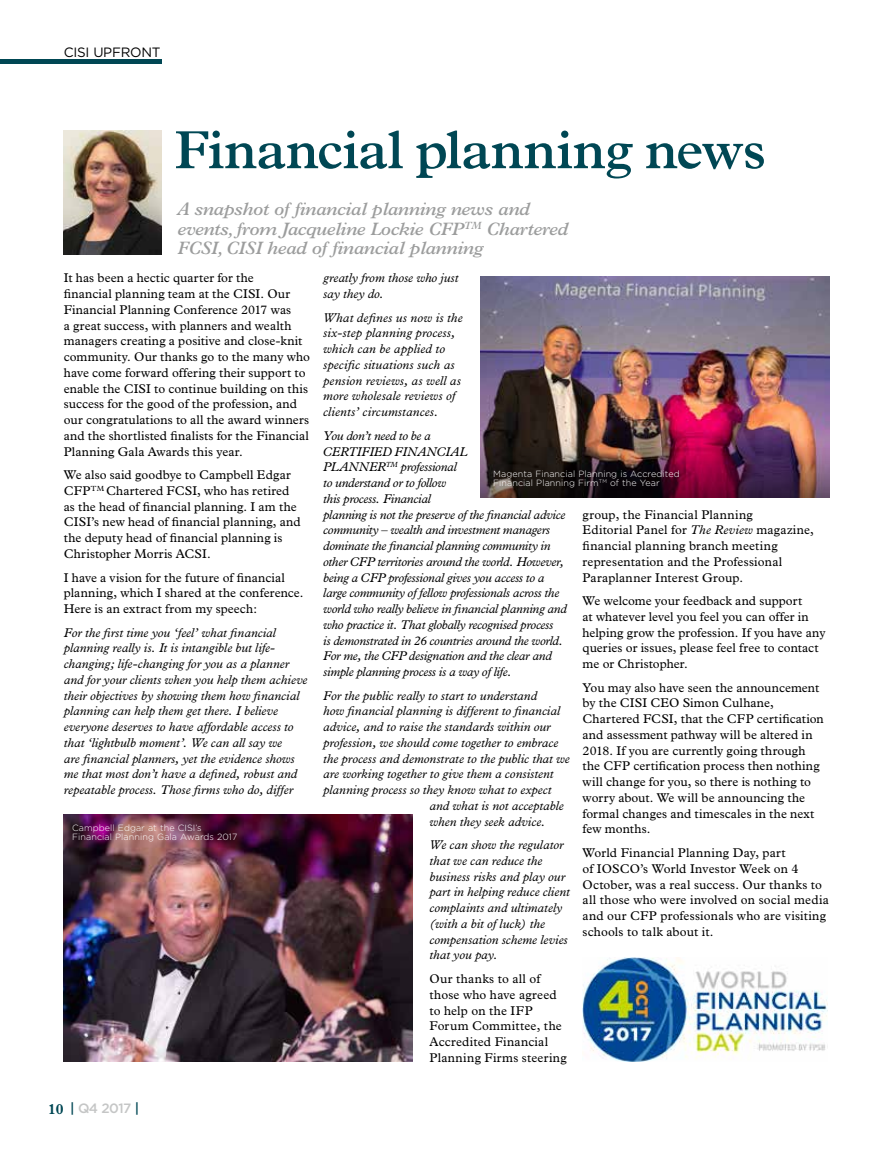
<style>
.page{position:relative;width:893px;height:1149px;background:#fff}
.page>*{position:absolute;margin:0;border:0;box-sizing:border-box;transform-origin:0 0}
.t1{font:600 54px "Plantin";letter-spacing:-.02em;color:#004754}
.t2{font:italic 600 18px/19.5px "Plantin";letter-spacing:-.02em;color:#9c9d9d}
.t3{font:13.5px "Gotham";letter-spacing:-.02em;color:#000}
.t4{font:500 13.5px "Gotham";letter-spacing:-.04em;color:#c5c6c6}
.t5{font:italic 12.75px/15.8px "Plantin";color:#000}
.t6{font:12.75px/15.8px "Plantin";letter-spacing:.01em;color:#000}
.t7{font:300 9px/9px "Gotham";letter-spacing:.01em;color:#fff}
.s1{font-style:italic}
.s2{font-family:"Plantin";font-weight:700;font-size:15px;color:#004754}
.s3{color:#004754}
</style>
<div class="page">
<hr style="left:0;top:60px;width:161px;height:4px;background:#004754">
<img style="left:480px;top:276px;width:349px;height:221px">
<img style="left:64px;top:130px;width:98px;height:124px">
<img style="left:583px;top:957px;width:244px;height:104px">
<img style="left:64px;top:814px;width:348px;height:247px">
<svg style="left:583px;top:475px;width:247px;height:23px;background:#41142c"></svg>
<p class="t3" style="left:64px;top:44px;width:98px">CISI UPFRONT</p>
<h1 class="t1" style="left:174px;top:118px;width:593px">Financial planning news</h1>
<h2 class="t2" style="left:178px;top:199px;width:392px">A snapshot of financial planning news and events, from Jacqueline Lockie CFP<sup>TM</sup> Chartered<br>FCSI, CISI head of financial planning</h2>
<p class="t6" style="left:64px;top:270px;width:248px">It has been a hectic quarter for the<br>financial planning team at the CISI. Our Financial Planning Conference 2017 was<br>a great success, with planners and wealth managers creating a positive and close-knit community. Our thanks go to the many who have come forward offering their support to enable the CISI to continue building on this success for the good of the profession, and our congratulations to all the award winners and the shortlisted finalists for the Financial Planning Gala Awards this year.</p>
<p class="t6" style="left:64px;top:466px;width:238px">We also said goodbye to Campbell Edgar CFP<sup>TM</sup> Chartered FCSI, who has retired as the head of financial planning. I am the CISI’s new head of financial planning, and the deputy head of financial planning is Christopher Morris ACSI.</p>
<p class="t6" style="left:64px;top:569px;width:241px">I have a vision for the future of financial planning, which I shared at the conference.<br>Here is an extract from my speech:</p>
<p class="t5" style="left:64px;top:624px;width:245px">For the first time you ‘feel’ what financial planning really is. It is intangible but life&shy;changing; life-changing for you as a planner and for your clients when you help them achieve their objectives by showing them how financial planning can help them get there. I believe everyone deserves to have affordable access to that ‘lightbulb moment’. We can all say we<br>are financial planners, yet the evidence shows me that most don’t have a defined, robust and repeatable process. Those firms who do, differ</p>
<p class="t7" style="left:72px;top:822px;width:167px">Campbell Edgar at the CISI’s<br>Financial Planning Gala Awards 2017</p>
<p class="t5" style="left:323px;top:270px;width:137px">greatly from those who just say they do.</p>
<p class="t5" style="left:323px;top:309px;width:141px">What defines us now is the six-step planning process, which can be applied to specific situations such as pension reviews, as well as more wholesale reviews of clients’ circumstances.</p>
<p class="t5" style="left:323px;top:427px;width:245px">You don’t need to be a<br>CERTIFIED FINANCIAL<br>PLANNER<sup>TM</sup> professional<br>to understand or to follow<br>this process. Financial<br>planning is not the preserve of the financial advice community – wealth and investment managers dominate the financial planning community in other CFP territories around the world. However, being a CFP professional gives you access to a large community of fellow professionals across the world who really believe in financial planning and who practice it. That globally recognised process<br>is demonstrated in 26 countries around the world.<br>For me, the CFP designation and the clear and simple planning process is a way of life.</p>
<p class="t5" style="left:323px;top:687px;width:215px">For the public really to start to understand</p>
<p class="t5" style="left:323px;top:702px;width:239px">how financial planning is different to financial</p>
<p class="t5" style="left:323px;top:718px;width:229px">advice, and to raise the standards within our</p>
<p class="t5" style="left:323px;top:734px;width:237px">profession, we should come together to embrace</p>
<p class="t5" style="left:323px;top:750px;width:248px">the process and demonstrate to the public that we</p>
<p class="t5" style="left:323px;top:765px;width:232px">are working together to give them a consistent</p>
<p class="t5" style="left:323px;top:781px;width:230px">planning process so they know what to expect</p>
<p class="t5" style="left:429px;top:797px;width:136px">and what is not acceptable</p>
<p class="t5" style="left:429px;top:813px;width:117px">when they seek advice.</p>
<p class="t5" style="left:429px;top:836px;width:142px">We can show the regulator that we can reduce the business risks and play our part in helping reduce client complaints and ultimately (with a bit of luck) the compensation scheme levies that you pay.</p>
<p class="t6" style="left:429px;top:970px;width:139px">Our thanks to all of those who have agreed to help on the IFP<br>Forum Committee, the<br>Accredited Financial<br>Planning Firms steering</p>
<p class="t7" style="left:493px;top:469px;width:188px">Magenta Financial Planning is Accredited<br>Financial Planning Firm<sup>TM</sup> of the Year</p>
<p class="t6" style="left:583px;top:506px;width:233px">group, the Financial Planning<br>Editorial Panel for <span class="s1">The Review</span> magazine, financial planning branch meeting representation and the Professional Paraplanner Interest Group.</p>
<p class="t6" style="left:583px;top:592px;width:244px">We welcome your feedback and support<br>at whatever level you feel you can offer in helping grow the profession. If you have any queries or issues, please feel free to contact me or Christopher.</p>
<p class="t6" style="left:583px;top:679px;width:243px">You may also have seen the announcement by the CISI CEO Simon Culhane, Chartered FCSI, that the CFP certification and assessment pathway will be altered in 2018. If you are currently going through the CFP certification process then nothing will change for you, so there is nothing to worry about. We will be announcing the formal changes and timescales in the next few months.</p>
<p class="t6" style="left:583px;top:844px;width:248px">World Financial Planning Day, part<br>of IOSCO’s World Investor Week on 4<br>October, was a real success. Our thanks to all those who were involved on social media and our CFP professionals who are visiting schools to talk about it.</p>
<p class="t4" style="left:48px;top:1100px;width:93px"><span class="s2">10</span> <span class="s3">|</span> Q4 2017 <span class="s3">|</span></p>
</div>
